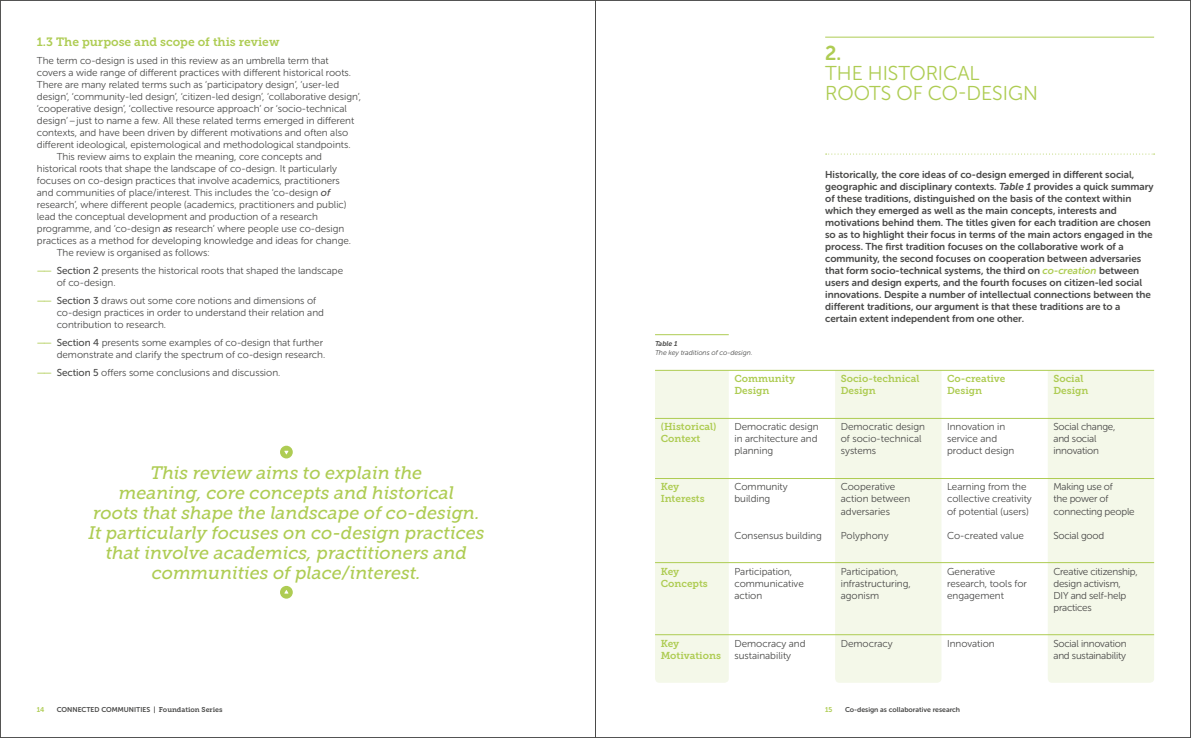
<style>
.page{position:relative;width:1191px;height:738px;background:#fff}
.page>*{position:absolute;margin:0;border:0;box-sizing:border-box;transform-origin:0 0}
.t1{font:20px/20px "Museo Sans Rounded 300";color:#aecc53}
.t2{font:20px "Museo Sans Rounded 700";color:#aecc53}
.t3{font:italic 18px/20px "Museo Slab 500";color:#aecc53;text-align:center}
.t4{font:12px "Museo Slab 700";color:#aecc53}
.t5{font:10px/12px "Museo Sans Rounded 300";color:#4a4a49}
.t6{font:10px/12px "Museo Sans Rounded 700";color:#4a4a49}
.t7{font:10px/12px "Museo Sans Rounded 300";letter-spacing:-.02em;color:#4a4a49}
.t8{font:10px/12px "Museo Slab 700";color:#aecc53}
.t9{font:7px "Museo Sans Rounded 700";color:#4a4a49}
.t10{font:italic 7px "Museo Sans Rounded 300";color:#4a4a49}
.t11{font:italic 7px "Museo Sans Rounded 700";letter-spacing:-.005em;color:#4a4a49}
.t12{font:7px "Museo Sans Rounded 700";color:#aecc53}
.s1{font-family:"Museo Sans Rounded 500";font-style:italic}
.s2{font-family:"Museo Sans Rounded 500";color:#aecc53}
.s3{font-family:"Museo Sans Rounded 500"}
.s4{font-style:italic}
.s5{font-style:italic;color:#aecc53}
.s6{font-family:"Museo Slab 700"}
</style>
<div class="page">
<div style="left:655px;top:371px;width:74px;height:311px;background:#f4f8e9"></div>
<div style="left:835px;top:371px;width:106px;height:311px;background:#f4f8e9"></div>
<div style="left:1047px;top:371px;width:107px;height:311px;background:#f4f8e9"></div>
<hr style="left:825px;top:37px;width:329px;height:1px;background:#aecc53">
<svg style="left:825px;top:153px;width:329px;height:1px"></svg>
<hr style="left:655px;top:334px;width:74px;height:1px;background:#aecc53">
<svg style="left:280px;top:445px;width:13px;height:13px"></svg>
<svg style="left:280px;top:585px;width:13px;height:13px"></svg>
<hr style="left:655px;top:370px;width:499px;height:1px;background:#aecc53">
<hr style="left:655px;top:418px;width:499px;height:1px;background:#aecc53">
<hr style="left:655px;top:478px;width:499px;height:1px;background:#aecc53">
<hr style="left:655px;top:562px;width:499px;height:1px;background:#aecc53">
<hr style="left:655px;top:634px;width:499px;height:1px;background:#aecc53">
<hr style="left:595px;top:0;width:1px;height:737px;background:#4a4a49">
<p class="t4" style="left:37px;top:35px;width:244px">1.3 The purpose and scope of this review</p>
<p class="t5" style="left:37px;top:55px;width:293px">The term co-design is used in this review as an umbrella term that</p>
<p class="t5" style="left:37px;top:67px;width:316px">covers a wide range of different practices with different historical roots.</p>
<p class="t5" style="left:37px;top:79px;width:304px">There are many related terms such as ‘participatory design’, ‘user-led</p>
<p class="t5" style="left:37px;top:91px;width:326px">design’, ‘community-led design’, ‘citizen-led design’, ‘collaborative design’,</p>
<p class="t5" style="left:37px;top:103px;width:311px">‘cooperative design’, ‘collective resource approach’ or ‘socio-technical</p>
<p class="t5" style="left:37px;top:115px;width:319px">design’ – just to name a few. All these related terms emerged in different</p>
<p class="t5" style="left:37px;top:127px;width:313px">contexts, and have been driven by different motivations and often also</p>
<p class="t5" style="left:37px;top:139px;width:315px">different ideological, epistemological and methodological standpoints.</p>
<p class="t5" style="left:57px;top:151px;width:267px">This review aims to explain the meaning, core concepts and</p>
<p class="t5" style="left:37px;top:163px;width:302px">historical roots that shape the landscape of co-design. It particularly</p>
<p class="t5" style="left:37px;top:175px;width:304px">focuses on co-design practices that involve academics, practitioners</p>
<p class="t5" style="left:37px;top:187px;width:295px">and communities of place/interest. This includes the ‘co-design <span class="s1">of</span></p>
<p class="t5" style="left:37px;top:199px;width:311px">research’, where different people (academics, practitioners and public)</p>
<p class="t5" style="left:37px;top:211px;width:283px">lead the conceptual development and production of a research</p>
<p class="t5" style="left:37px;top:223px;width:309px">programme, and ‘co-design <span class="s1">as</span> research’ where people use co-design</p>
<p class="t5" style="left:37px;top:235px;width:316px">practices as a method for developing knowledge and ideas for change.</p>
<p class="t5" style="left:57px;top:247px;width:154px">The review is organised as follows:</p>
<p class="t5" style="left:57px;top:265px;width:288px;text-indent:-20px"><span class="s2">——</span> <span class="s3">Section 2</span> presents the historical roots that shaped the landscape of co-design.</p>
<p class="t5" style="left:57px;top:295px;width:269px;text-indent:-20px"><span class="s2">——</span> <span class="s3">Section 3</span> draws out some core notions and dimensions of co-design practices in order to understand their relation and contribution to research.</p>
<p class="t5" style="left:37px;top:337px;width:290px;text-align:right"><span class="s2">——</span> <span class="s3">Section 4</span> presents some examples of co-design that further demonstrate and clarify the spectrum of co-design research.</p>
<p class="t5" style="left:37px;top:367px;width:245px"><span class="s2">——</span> <span class="s3">Section 5</span> offers some conclusions and discussion.</p>
<p class="t3" style="left:88px;top:462px;width:397px">This review aims to explain the<br>meaning, core concepts and historical<br>roots that shape the landscape of co-design.<br>It particularly focuses on co-design practices that involve academics, practitioners and communities of place/interest.</p>
<h1 class="t2" style="left:825px;top:42px;width:18px">2.</h1>
<h1 class="t1" style="left:825px;top:63px;width:214px">THE HISTORICAL<br>ROOTS OF CO-DESIGN</h1>
<p class="t11" style="left:655px;top:340px;width:24px">Table 1</p>
<p class="t10" style="left:655px;top:349px;width:99px">The key traditions of co-design.</p>
<p class="t8" style="left:734px;top:372px;width:62px">Community<br>Design</p>
<p class="t6" style="left:825px;top:168px;width:330px">Historically, the core ideas of co-design emerged in different social, geographic and disciplinary contexts. <span class="s4">Table 1</span> provides a quick summary of these traditions, distinguished on the basis of the context within which they emerged as well as the main concepts, interests and motivations behind them. The titles given for each tradition are chosen so as to highlight their focus in terms of the main actors engaged in the process. The first tradition focuses on the collaborative work of a community, the second focuses on cooperation between adversaries that form socio-technical systems, the third on <span class="s5">co-creation</span> between users and design experts, and the fourth focuses on citizen-led social innovations. Despite a number of intellectual connections between the different traditions, our argument is that these traditions are to a certain extent independent from one other.</p>
<p class="t8" style="left:840px;top:372px;width:80px">Socio-technical<br>Design</p>
<p class="t8" style="left:947px;top:372px;width:60px">Co-creative<br>Design</p>
<p class="t8" style="left:1053px;top:372px;width:37px">Social<br>Design</p>
<p class="t8" style="left:660px;top:420px;width:57px">(Historical)<br>Context</p>
<p class="t5" style="left:734px;top:421px;width:86px">Democratic design in architecture and planning</p>
<p class="t5" style="left:840px;top:421px;width:86px">Democratic design of socio-technical systems</p>
<p class="t5" style="left:947px;top:421px;width:69px">Innovation in service and product design</p>
<p class="t7" style="left:1053px;top:421px;width:63px">Social change, and social innovation</p>
<p class="t8" style="left:660px;top:480px;width:45px">Key<br>Interests</p>
<p class="t8" style="left:660px;top:564px;width:49px">Key<br>Concepts</p>
<p class="t5" style="left:734px;top:480px;width:55px">Community building</p>
<p class="t5" style="left:734px;top:528px;width:89px">Consensus building</p>
<p class="t5" style="left:734px;top:565px;width:71px">Participation, communicative action</p>
<p class="t5" style="left:840px;top:480px;width:71px">Cooperative action between adversaries</p>
<p class="t5" style="left:840px;top:528px;width:49px">Polyphony</p>
<p class="t5" style="left:947px;top:480px;width:86px">Learning from the collective creativity of potential (users)</p>
<p class="t5" style="left:947px;top:528px;width:78px">Co-created value</p>
<p class="t7" style="left:1053px;top:480px;width:83px">Making use of<br>the power of connecting people</p>
<p class="t7" style="left:1053px;top:528px;width:52px">Social good</p>
<p class="t5" style="left:840px;top:565px;width:71px">Participation, infrastructuring, agonism</p>
<p class="t5" style="left:947px;top:565px;width:81px">Generative research, tools for engagement</p>
<p class="t7" style="left:1053px;top:565px;width:86px">Creative citizenship, design activism,<br>DIY and self-help practices</p>
<p class="t8" style="left:660px;top:636px;width:62px">Key<br>Motivations</p>
<p class="t5" style="left:734px;top:636px;width:73px">Democracy and sustainability</p>
<p class="t5" style="left:840px;top:636px;width:53px">Democracy</p>
<p class="t5" style="left:947px;top:636px;width:49px">Innovation</p>
<p class="t7" style="left:1053px;top:636px;width:75px">Social innovation and sustainability</p>
<p class="t12" style="left:37px;top:705px;width:9px">14</p>
<p class="t9" style="left:57px;top:705px;width:167px">CONNECTED COMMUNITIES | <span class="s6">Foundation Series</span></p>
<p class="t12" style="left:825px;top:705px;width:9px">15</p>
<p class="t9" style="left:845px;top:705px;width:117px">Co-design as collaborative research</p>
</div>
